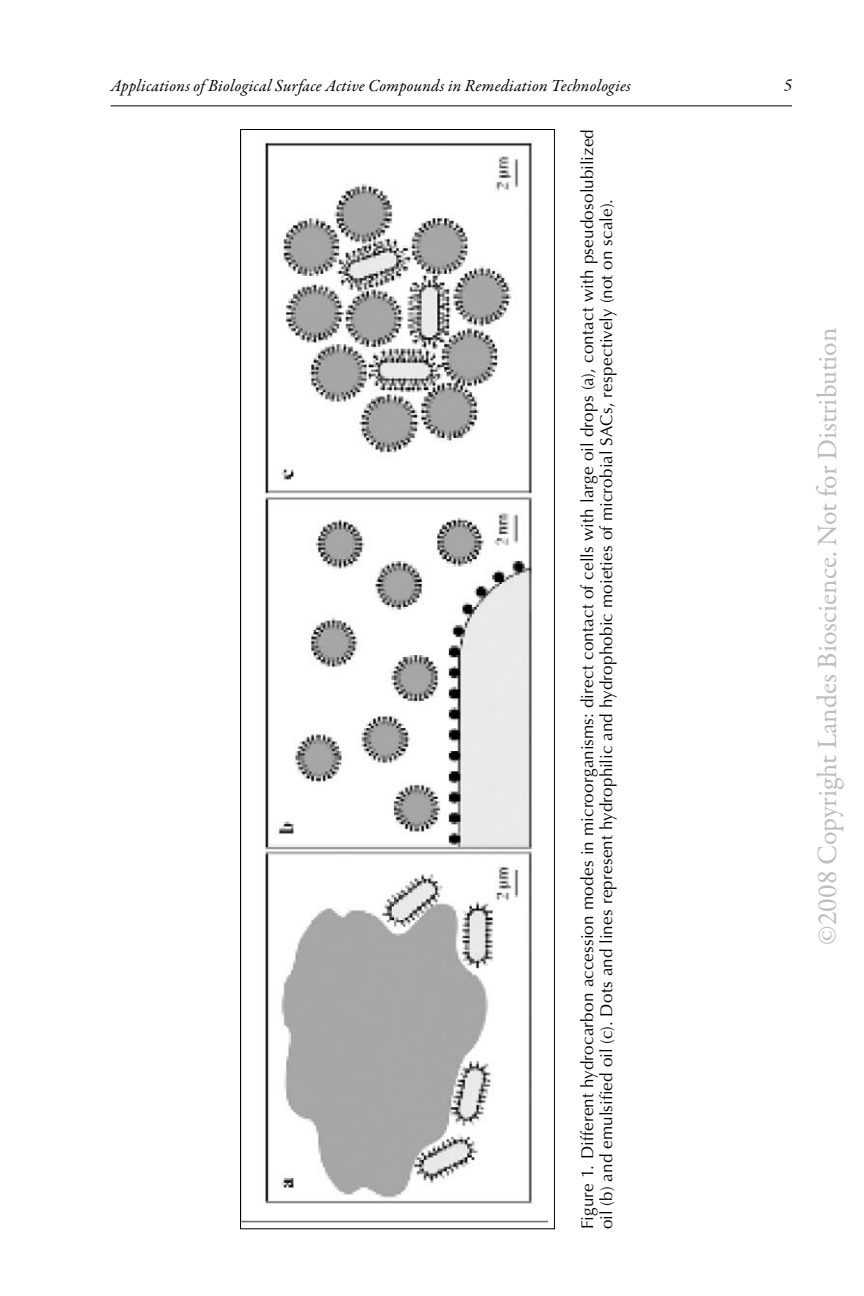
<style>
.page{position:relative;width:864px;height:1296px;background:#fff}
.page>*{position:absolute;margin:0;border:0;box-sizing:border-box;transform-origin:0 0}
.t1{font:28px "Garamond Premr Pro";color:#bcbdbf}
.t2{font:17px/19px "Optima LT Std";letter-spacing:.01em;color:#000}
.t3{font:italic 17px "Garamond Premr Pro";letter-spacing:.015em;color:#000}
</style>
<div class="page">
<hr style="left:111px;top:105px;width:681px;height:1px;background:#000">
<img style="left:242px;top:142px;width:305px;height:1085px">
<p class="t3" style="left:111px;top:75px;width:522px">Applications of Biological Surface Active Compounds in Remediation Technologies</p>
<p class="t2" style="left:578px;top:1229px;width:1102px;rotate:-90deg">Figure 1. Different hydrocarbon accession modes in microorganisms: direct contact of cells with large oil drops (a), contact with pseudosolubilized oil (b) and emulsified oil (c). Dots and lines represent hydrophilic and hydrophobic moieties of microbial SACs, respectively (not on scale).</p>
<h1 class="t1" style="left:811px;top:945px;width:619px;rotate:-90deg">©2008 Copyright Landes Bioscience. Not for Distribution</h1>
</div>
